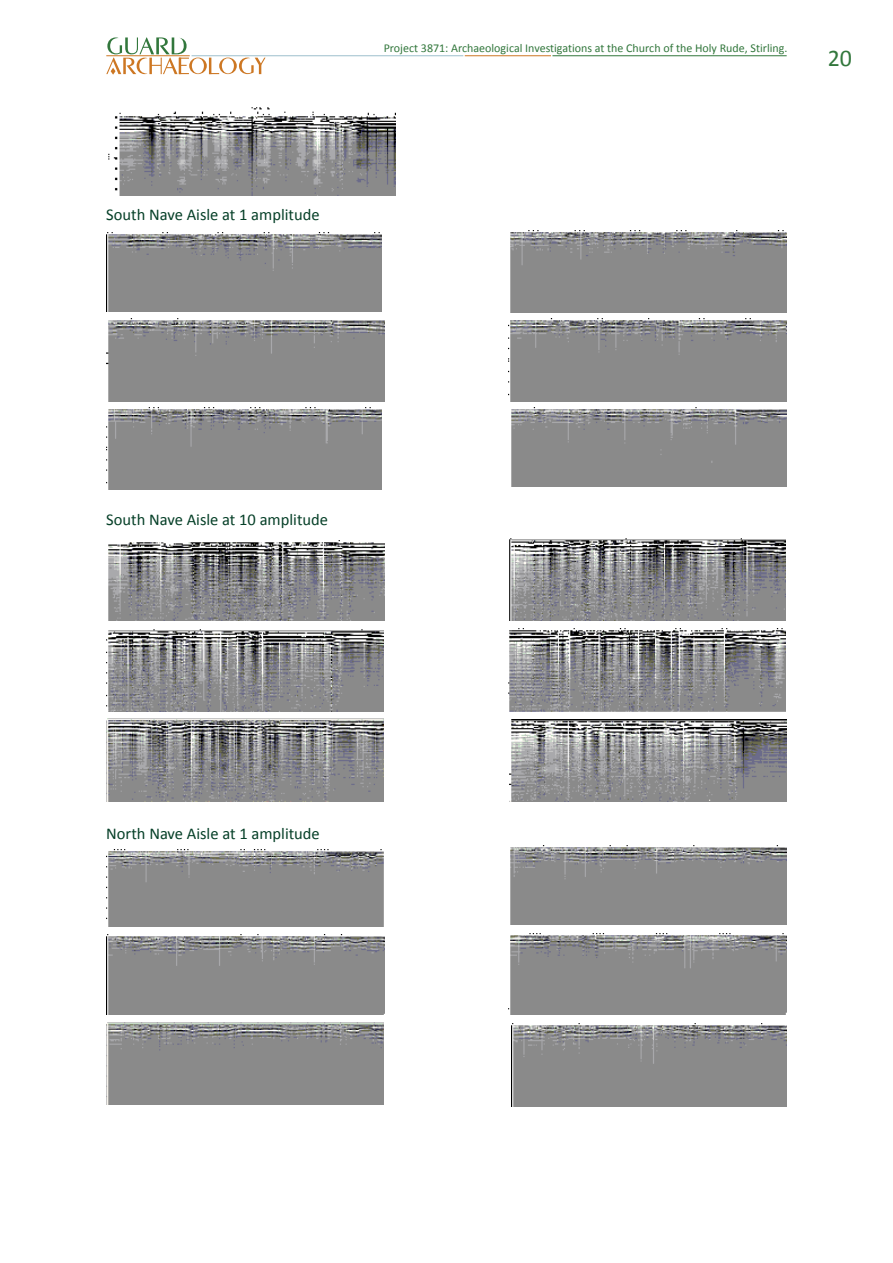
<style>
.page{position:relative;width:893px;height:1263px;background:#fff}
.page>*{position:absolute;margin:0;border:0;box-sizing:border-box;transform-origin:0 0}
.t1{font:24px "Calibri";color:#32773c}
.non-numbered_paragra{font:16.5px "Calibri";color:#064028}
.t2{font:12px "Calibri";color:#32773c}
</style>
<div class="page">
<img style="left:108px;top:107px;width:287px;height:88px">
<img style="left:106px;top:232px;width:276px;height:79px">
<img style="left:510px;top:231px;width:277px;height:82px">
<img style="left:106px;top:319px;width:278px;height:82px">
<img style="left:509px;top:319px;width:278px;height:82px">
<img style="left:106px;top:407px;width:276px;height:82px">
<img style="left:511px;top:407px;width:276px;height:79px">
<img style="left:108px;top:541px;width:276px;height:80px">
<img style="left:509px;top:538px;width:276px;height:83px">
<img style="left:106px;top:629px;width:277px;height:82px">
<img style="left:508px;top:628px;width:277px;height:84px">
<img style="left:106px;top:718px;width:277px;height:84px">
<img style="left:510px;top:720px;width:277px;height:82px">
<img style="left:106px;top:850px;width:278px;height:76px">
<img style="left:510px;top:845px;width:277px;height:79px">
<img style="left:106px;top:934px;width:278px;height:80px">
<img style="left:509px;top:933px;width:278px;height:81px">
<img style="left:106px;top:1022px;width:277px;height:82px">
<img style="left:511px;top:1023px;width:276px;height:83px">
<svg style="left:106px;top:37px;width:159px;height:38px"></svg>
<hr style="left:106px;top:55px;width:84px;height:1px;background:#cd7723">
<hr style="left:192px;top:55px;width:271px;height:1px;background:#9ebfcc">
<hr style="left:465px;top:55px;width:86px;height:1px;background:#cd7723">
<hr style="left:552px;top:55px;width:235px;height:1px;background:#32773c">
<p class="non-numbered_paragra" style="left:106px;top:204px;width:215px">South Nave Aisle at 1 amplitude</p>
<p class="t2" style="left:384px;top:40px;width:405px">Project 3871: Archaeological Investigations at the Church of the Holy Rude, Stirling.</p>
<h1 class="t1" style="left:828px;top:43px;width:26px">20</h1>
<p class="non-numbered_paragra" style="left:106px;top:509px;width:223px">South Nave Aisle at 10 amplitude</p>
<p class="non-numbered_paragra" style="left:106px;top:823px;width:215px">North Nave Aisle at 1 amplitude</p>
</div>
